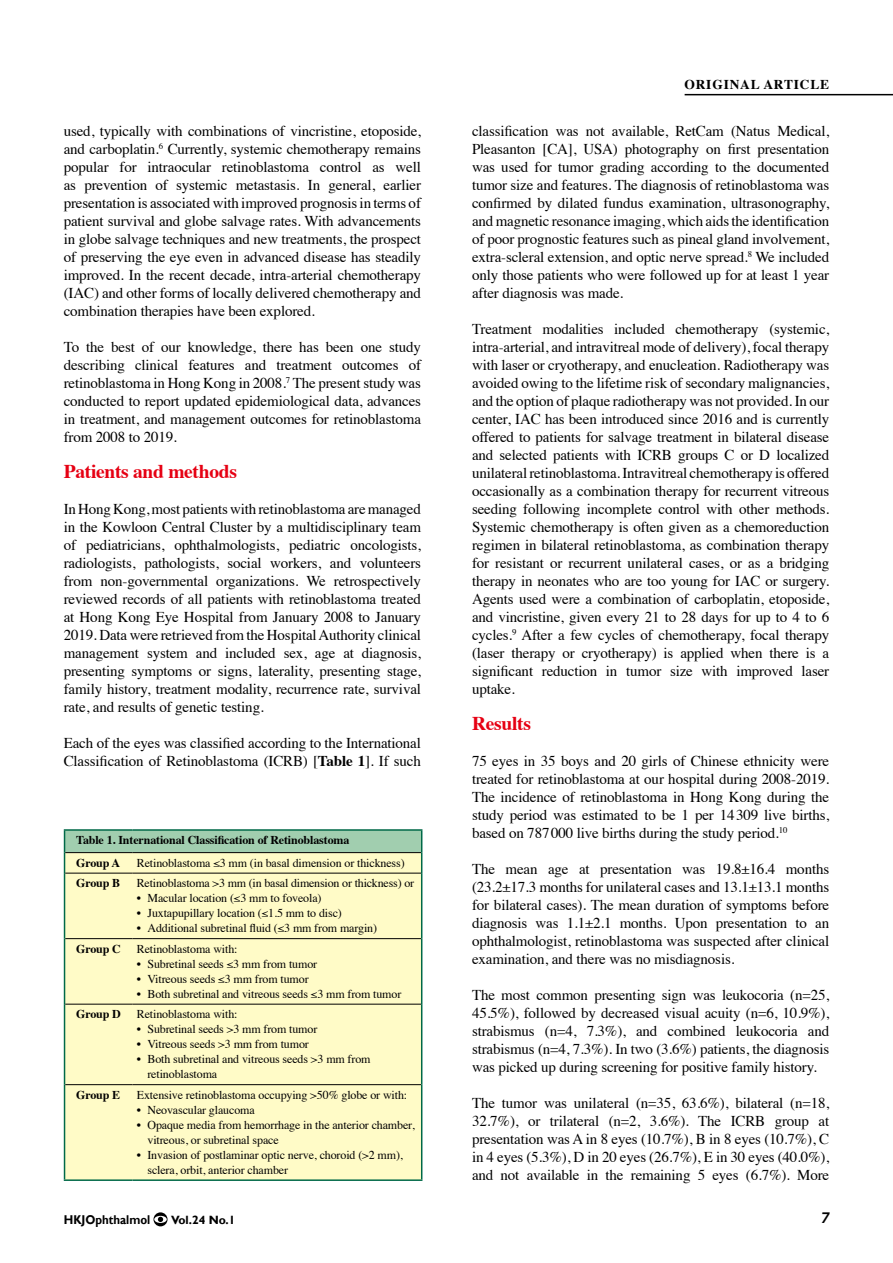
<style>
.page{position:relative;width:893px;height:1263px;background:#fff}
.page>*{position:absolute;margin:0;border:0;box-sizing:border-box;transform-origin:0 0}
.t1{font:700 19.5px "Times";letter-spacing:-.015em;color:#e60013}
.t2{font:15px/18px "Times";letter-spacing:-.01em;color:#000;text-align:justify}
.t3{font:italic 800 15px "Avenir";color:#000}
.t4{font:700 13.5px "Times";letter-spacing:.06em;color:#000}
.t5{font:700 12.75px "Gill Sans";color:#000;scale:.9 1}
.t6{font:12px/15px "Times";letter-spacing:-.01em;color:#000}
.t7{font:700 12px/22.6px "Times";letter-spacing:-.01em;color:#000}
.t8{font:700 12px "Gill Sans";color:#000}
.s1{font-weight:700}
</style>
<div class="page">
<hr style="left:685px;top:94px;width:208px;height:1px;background:#000">
<svg style="left:153px;top:1212px;width:15px;height:14px"></svg>
<div style="left:65px;top:830px;width:357px;height:23px;background:#a1ceaf"></div>
<div style="left:65px;top:853px;width:356px;height:326px;background:#fffbc7"></div>
<hr style="left:64px;top:829px;width:69px;height:2px;background:#006948">
<hr style="left:133px;top:829px;width:289px;height:2px;background:#006948">
<svg style="left:64px;top:831px;width:1px;height:42px"></svg>
<svg style="left:421px;top:831px;width:1px;height:42px"></svg>
<hr style="left:64px;top:873px;width:1px;height:66px;background:#006948">
<hr style="left:421px;top:873px;width:1px;height:66px;background:#006948">
<hr style="left:64px;top:939px;width:1px;height:65px;background:#006948">
<hr style="left:421px;top:939px;width:1px;height:65px;background:#006948">
<hr style="left:64px;top:1004px;width:1px;height:81px;background:#006948">
<hr style="left:421px;top:1004px;width:1px;height:81px;background:#006948">
<hr style="left:64px;top:1085px;width:1px;height:94px;background:#006948">
<hr style="left:421px;top:1085px;width:1px;height:94px;background:#006948">
<hr style="left:65px;top:852px;width:68px;height:1px;background:#000">
<hr style="left:133px;top:852px;width:288px;height:1px;background:#000">
<hr style="left:65px;top:873px;width:68px;height:1px;background:#000">
<hr style="left:133px;top:873px;width:288px;height:1px;background:#000">
<hr style="left:65px;top:938px;width:68px;height:1px;background:#000">
<hr style="left:133px;top:938px;width:288px;height:1px;background:#000">
<hr style="left:65px;top:1004px;width:68px;height:1px;background:#000">
<hr style="left:133px;top:1004px;width:288px;height:1px;background:#000">
<hr style="left:65px;top:1084px;width:68px;height:1px;background:#000">
<hr style="left:133px;top:1084px;width:288px;height:1px;background:#000">
<hr style="left:64px;top:1179px;width:69px;height:2px;background:#006948">
<hr style="left:133px;top:1179px;width:289px;height:2px;background:#006948">
<p class="t2" style="left:64px;top:120px;width:359px">used, typically with combinations of vincristine, etoposide, and carboplatin.<sup>6</sup> Currently, systemic chemotherapy remains popular for intraocular retinoblastoma control as well as prevention of systemic metastasis. In general, earlier presentation is associated with improved prognosis in terms of patient survival and globe salvage rates. With advancements in globe salvage techniques and new treatments, the prospect of preserving the eye even in advanced disease has steadily improved. In the recent decade, intra-arterial chemotherapy (IAC) and other forms of locally delivered chemotherapy and combination therapies have been explored.</p>
<p class="t2" style="left:64px;top:336px;width:359px">To the best of our knowledge, there has been one study describing clinical features and treatment outcomes of retinoblastoma in Hong Kong in 2008.<sup>7</sup> The present study was conducted to report updated epidemiological data, advances in treatment, and management outcomes for retinoblastoma from 2008 to 2019.</p>
<h1 class="t1" style="left:64px;top:453px;width:175px">Patients and methods</h1>
<p class="t2" style="left:64px;top:498px;width:359px">In Hong Kong, most patients with retinoblastoma are managed in the Kowloon Central Cluster by a multidisciplinary team of pediatricians, ophthalmologists, pediatric oncologists, radiologists, pathologists, social workers, and volunteers from non-governmental organizations. We retrospectively reviewed records of all patients with retinoblastoma treated at Hong Kong Eye Hospital from January 2008 to January 2019. Data were retrieved from the Hospital Authority clinical management system and included sex, age at diagnosis, presenting symptoms or signs, laterality, presenting stage, family history, treatment modality, recurrence rate, survival rate, and results of genetic testing.</p>
<p class="t2" style="left:64px;top:732px;width:359px">Each of the eyes was classified according to the International<br>Classification of Retinoblastoma (ICRB) [<span class="s1">Table 1</span>]. If such</p>
<p class="t7" style="left:76px;top:828px;width:275px">Table 1. International Classification of Retinoblastoma<br>Group A</p>
<p class="t6" style="left:137px;top:854px;width:269px">Retinoblastoma ≤3 mm (in basal dimension or thickness)</p>
<p class="t7" style="left:76px;top:871px;width:46px">Group B</p>
<p class="t6" style="left:137px;top:875px;width:279px">Retinoblastoma &gt;3 mm (in basal dimension or thickness) or</p>
<p class="t6" style="left:137px;top:890px;width:186px">• Macular location (≤3 mm to foveola)</p>
<p class="t6" style="left:137px;top:905px;width:207px">• Juxtapupillary location (≤1.5 mm to disc)</p>
<p class="t6" style="left:137px;top:920px;width:242px">• Additional subretinal fluid (≤3 mm from margin)</p>
<p class="t7" style="left:76px;top:936px;width:46px">Group C</p>
<p class="t6" style="left:137px;top:940px;width:102px">Retinoblastoma with:</p>
<p class="t6" style="left:137px;top:955px;width:182px">• Subretinal seeds ≤3 mm from tumor</p>
<p class="t6" style="left:137px;top:970px;width:173px">• Vitreous seeds ≤3 mm from tumor</p>
<p class="t6" style="left:137px;top:985px;width:266px">• Both subretinal and vitreous seeds ≤3 mm from tumor</p>
<p class="t7" style="left:76px;top:1002px;width:46px">Group D</p>
<p class="t6" style="left:137px;top:1006px;width:102px">Retinoblastoma with:</p>
<p class="t6" style="left:137px;top:1021px;width:182px">• Subretinal seeds &gt;3 mm from tumor</p>
<p class="t6" style="left:137px;top:1036px;width:174px">• Vitreous seeds &gt;3 mm from tumor</p>
<p class="t6" style="left:147px;top:1051px;width:225px;text-indent:-11px">• Both subretinal and vitreous seeds &gt;3 mm from retinoblastoma</p>
<p class="t7" style="left:76px;top:1082px;width:46px">Group E</p>
<p class="t6" style="left:137px;top:1086px;width:272px">Extensive retinoblastoma occupying &gt;50% globe or with:</p>
<p class="t6" style="left:137px;top:1101px;width:119px">• Neovascular glaucoma</p>
<p class="t6" style="left:147px;top:1116px;width:269px;text-indent:-11px">• Opaque media from hemorrhage in the anterior chamber, vitreous, or subretinal space</p>
<p class="t6" style="left:147px;top:1146px;width:257px;text-indent:-11px">• Invasion of postlaminar optic nerve, choroid (&gt;2 mm), sclera, orbit, anterior chamber</p>
<p class="t5" style="left:64px;top:1212px;width:98px">HKJOphthalmol</p>
<p class="t8" style="left:171px;top:1212px;width:66px">Vol.24 No.1</p>
<p class="t4" style="left:684px;top:72px;width:146px">ORIGINAL ARTICLE</p>
<p class="t2" style="left:472px;top:121px;width:359px">classification was not available, RetCam (Natus Medical, Pleasanton [CA], USA) photography on first presentation was used for tumor grading according to the documented tumor size and features. The diagnosis of retinoblastoma was confirmed by dilated fundus examination, ultrasonography, and magnetic resonance imaging, which aids the identification of poor prognostic features such as pineal gland involvement, extra-scleral extension, and optic nerve spread.<sup>8</sup> We included only those patients who were followed up for at least 1 year after diagnosis was made.</p>
<p class="t2" style="left:472px;top:319px;width:359px">Treatment modalities included chemotherapy (systemic, intra-arterial, and intravitreal mode of delivery), focal therapy with laser or cryotherapy, and enucleation. Radiotherapy was avoided owing to the lifetime risk of secondary malignancies, and the option of plaque radiotherapy was not provided. In our center, IAC has been introduced since 2016 and is currently offered to patients for salvage treatment in bilateral disease and selected patients with ICRB groups C or D localized unilateral retinoblastoma. Intravitreal chemotherapy is offered occasionally as a combination therapy for recurrent vitreous seeding following incomplete control with other methods.<br>Systemic chemotherapy is often given as a chemoreduction regimen in bilateral retinoblastoma, as combination therapy for resistant or recurrent unilateral cases, or as a bridging therapy in neonates who are too young for IAC or surgery.<br>Agents used were a combination of carboplatin, etoposide, and vincristine, given every 21 to 28 days for up to 4 to 6 cycles.<sup>9</sup> After a few cycles of chemotherapy, focal therapy (laser therapy or cryotherapy) is applied when there is a significant reduction in tumor size with improved laser uptake.</p>
<h1 class="t1" style="left:472px;top:705px;width:60px">Results</h1>
<p class="t2" style="left:472px;top:751px;width:359px">75 eyes in 35 boys and 20 girls of Chinese ethnicity were treated for retinoblastoma at our hospital during 2008-2019.<br>The incidence of retinoblastoma in Hong Kong during the study period was estimated to be 1 per 14309 live births, based on 787000 live births during the study period.<sup>10</sup></p>
<p class="t2" style="left:472px;top:859px;width:359px">The mean age at presentation was 19.8±16.4 months (23.2±17.3 months for unilateral cases and 13.1±13.1 months for bilateral cases). The mean duration of symptoms before diagnosis was 1.1±2.1 months. Upon presentation to an ophthalmologist, retinoblastoma was suspected after clinical examination, and there was no misdiagnosis.</p>
<p class="t2" style="left:472px;top:985px;width:359px">The most common presenting sign was leukocoria (n=25, 45.5%), followed by decreased visual acuity (n=6, 10.9%), strabismus (n=4, 7.3%), and combined leukocoria and strabismus (n=4, 7.3%). In two (3.6%) patients, the diagnosis was picked up during screening for positive family history.</p>
<p class="t2" style="left:472px;top:1093px;width:359px">The tumor was unilateral (n=35, 63.6%), bilateral (n=18, 32.7%), or trilateral (n=2, 3.6%). The ICRB group at presentation was A in 8 eyes (10.7%), B in 8 eyes (10.7%), C in 4 eyes (5.3%), D in 20 eyes (26.7%), E in 30 eyes (40.0%), and not available in the remaining 5 eyes (6.7%). More</p>
<p class="t3" style="left:820px;top:1209px;width:10px">7</p>
</div>
